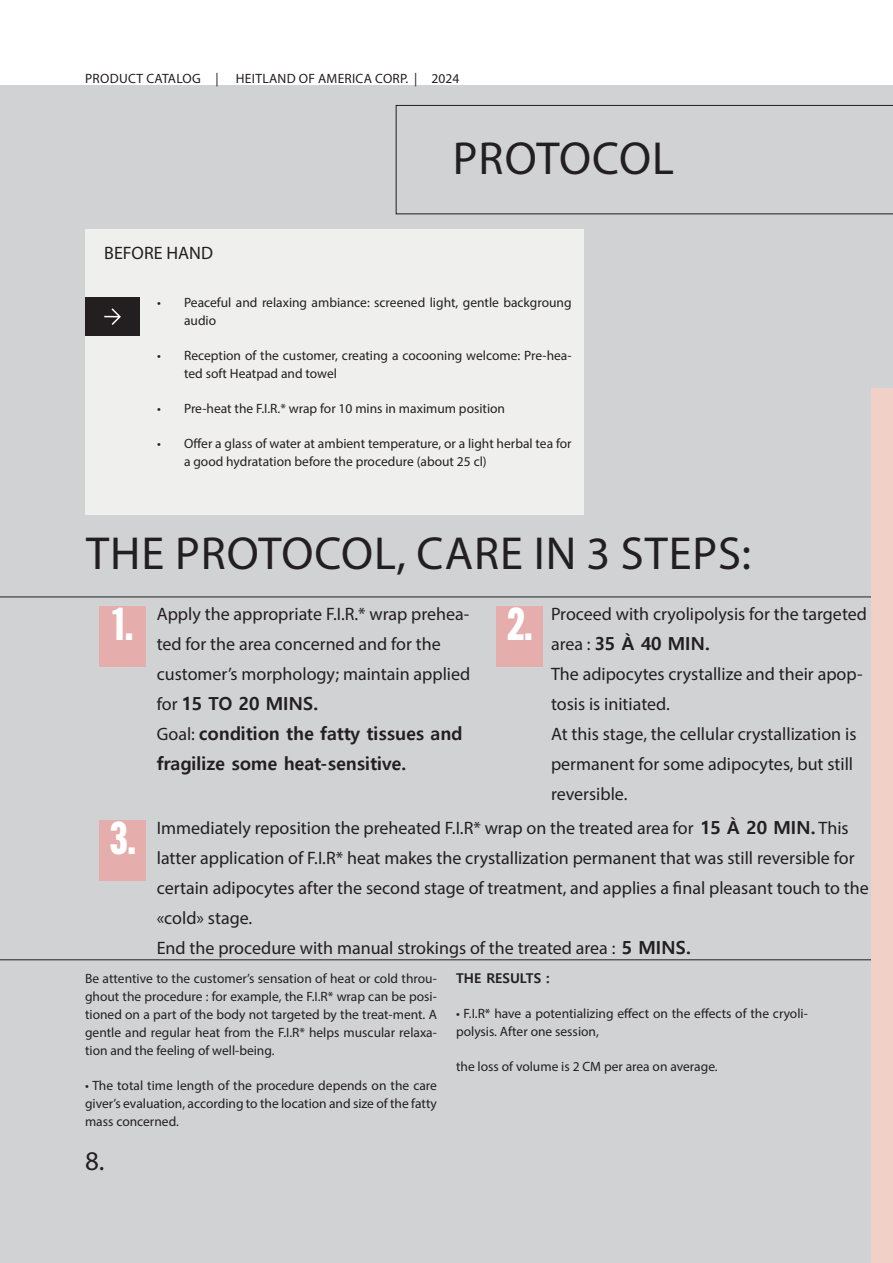
<style>
.page{position:relative;width:893px;height:1263px;background:#fff}
.page>*{position:absolute;margin:0;border:0;box-sizing:border-box;transform-origin:0 0}
.t1{font:46.5px "Myriad Pro";letter-spacing:.02em;color:#231f20}
.t2{font:45px "Headline Gothic ATF";color:#fff}
.t3{font:27px "Myriad Pro";color:#231f20}
.Featured_phrase{font:18px/30px "Myriad Pro";color:#231f20}
.Featured_phrase-2{font:700 18px/30px "Malgun Gothic";color:#231f20}
.Subtitles_pages{font:18px "Myriad Pro";color:#231f20}
.Paragraph_style{font:13.5px/18px "Myriad Pro";color:#231f20}
.Paragraph_style-2{font:13.5px "Myriad Pro";letter-spacing:.02em;color:#231f20}
.Paragraph_style-3{font:700 13.5px "Malgun Gothic";color:#231f20}
.s1{font-family:"Myriad Pro";font-weight:400}
.s2{font-family:"Malgun Gothic";font-weight:700}
</style>
<div class="page">
<div style="left:0;top:85px;width:893px;height:1178px;background:#d1d2d4"></div>
<div style="left:85px;top:229px;width:498px;height:286px;background:#eff0ed"></div>
<div style="left:86px;top:297px;width:54px;height:39px;background:#231f20"></div>
<svg style="left:104px;top:308px;width:17px;height:17px"></svg>
<svg style="left:396px;top:105px;width:497px;height:109px"></svg>
<svg style="left:0;top:597px;width:872px;height:363px"></svg>
<div style="left:872px;top:388px;width:21px;height:875px;background:#f1d1c7"></div>
<p class="Paragraph_style-2" style="left:85px;top:70px;width:135px">PRODUCT CATALOG |</p>
<p class="Paragraph_style-2" style="left:236px;top:70px;width:225px">HEITLAND OF AMERICA CORP. | 2024</p>
<p class="Subtitles_pages" style="left:104px;top:241px;width:110px">BEFORE HAND</p>
<p class="t1" style="left:453px;top:130px;width:223px">PROTOCOL</p>
<p class="Paragraph_style" style="left:184px;top:294px;width:389px;text-indent:-27px">• Peaceful and relaxing ambiance: screened light, gentle backgroung audio</p>
<p class="Paragraph_style" style="left:184px;top:347px;width:389px;text-indent:-27px">• Reception of the customer, creating a cocooning welcome: Pre-hea&shy;ted soft Heatpad and towel</p>
<p class="Paragraph_style" style="left:157px;top:400px;width:350px">• Pre-heat the F.I.R.* wrap for 10 mins in maximum position</p>
<p class="Paragraph_style" style="left:184px;top:435px;width:389px;text-indent:-27px">• Offer a glass of water at ambient temperature, or a light herbal tea for a good hydratation before the procedure (about 25 cl)</p>
<p class="t1" style="left:86px;top:524px;width:667px">THE PROTOCOL, CARE IN 3 STEPS:</p>
<p class="Featured_phrase" style="left:157px;top:598px;width:314px">Apply the appropriate F.I.R.* wrap prehea&shy;ted for the area concerned and for the</p>
<p class="Featured_phrase" style="left:157px;top:659px;width:315px">customer’s morphology; maintain applied</p>
<p class="Featured_phrase-2" style="left:157px;top:688px;width:163px"><span class="s1">for</span> 15 TO 20 MINS.</p>
<p class="Featured_phrase-2" style="left:157px;top:718px;width:307px"><span class="s1">Goal:</span> condition the fatty tissues and fragilize some heat-sensitive.</p>
<p class="t2" style="left:113px;top:598px;width:22px">1.</p>
<p class="t2" style="left:507px;top:598px;width:27px">2.</p>
<p class="Featured_phrase" style="left:551px;top:599px;width:317px">Proceed with cryolipolysis for the targeted</p>
<p class="Featured_phrase-2" style="left:551px;top:629px;width:160px"><span class="s1">area :</span> 35 À 40 MIN.</p>
<p class="Featured_phrase" style="left:551px;top:659px;width:313px">The adipocytes crystallize and their apop&shy;tosis is initiated.</p>
<p class="Featured_phrase" style="left:551px;top:719px;width:307px">At this stage, the cellular crystallization is permanent for some adipocytes, but still reversible.</p>
<p class="t2" style="left:110px;top:812px;width:27px">3.</p>
<p class="Featured_phrase" style="left:157px;top:812px;width:714px">Immediately reposition the preheated F.I.R* wrap on the treated area for <span class="s2">15 À 20 MIN.</span> This latter application of F.I.R* heat makes the crystallization permanent that was still reversible for certain adipocytes after the second stage of treatment, and applies a final pleasant touch to the «cold» stage.</p>
<p class="Featured_phrase" style="left:157px;top:932px;width:535px">End the procedure with manual strokings of the treated area : <span class="s2">5 MINS.</span></p>
<p class="Paragraph_style" style="left:85px;top:969px;width:353px;text-align:justify">Be attentive to the customer’s sensation of heat or cold throu&shy;ghout the procedure : for example, the F.I.R* wrap can be posi&shy;tioned on a part of the body not targeted by the treat-ment. A gentle and regular heat from the F.I.R* helps muscular relaxa&shy;tion and the feeling of well-being.</p>
<p class="Paragraph_style" style="left:85px;top:1076px;width:353px;text-align:justify">• The total time length of the procedure depends on the care giver’s evaluation, according to the location and size of the fatty mass concerned.</p>
<h3 class="t3" style="left:85px;top:1144px;width:21px">8.</h3>
<p class="Paragraph_style-3" style="left:456px;top:970px;width:95px">THE RESULTS :</p>
<p class="Paragraph_style" style="left:456px;top:1004px;width:353px">• F.I.R* have a potentializing effect on the effects of the cryoli&shy;polysis. After one session,</p>
<p class="Paragraph_style" style="left:456px;top:1057px;width:263px">the loss of volume is 2 CM per area on average.</p>
</div>
